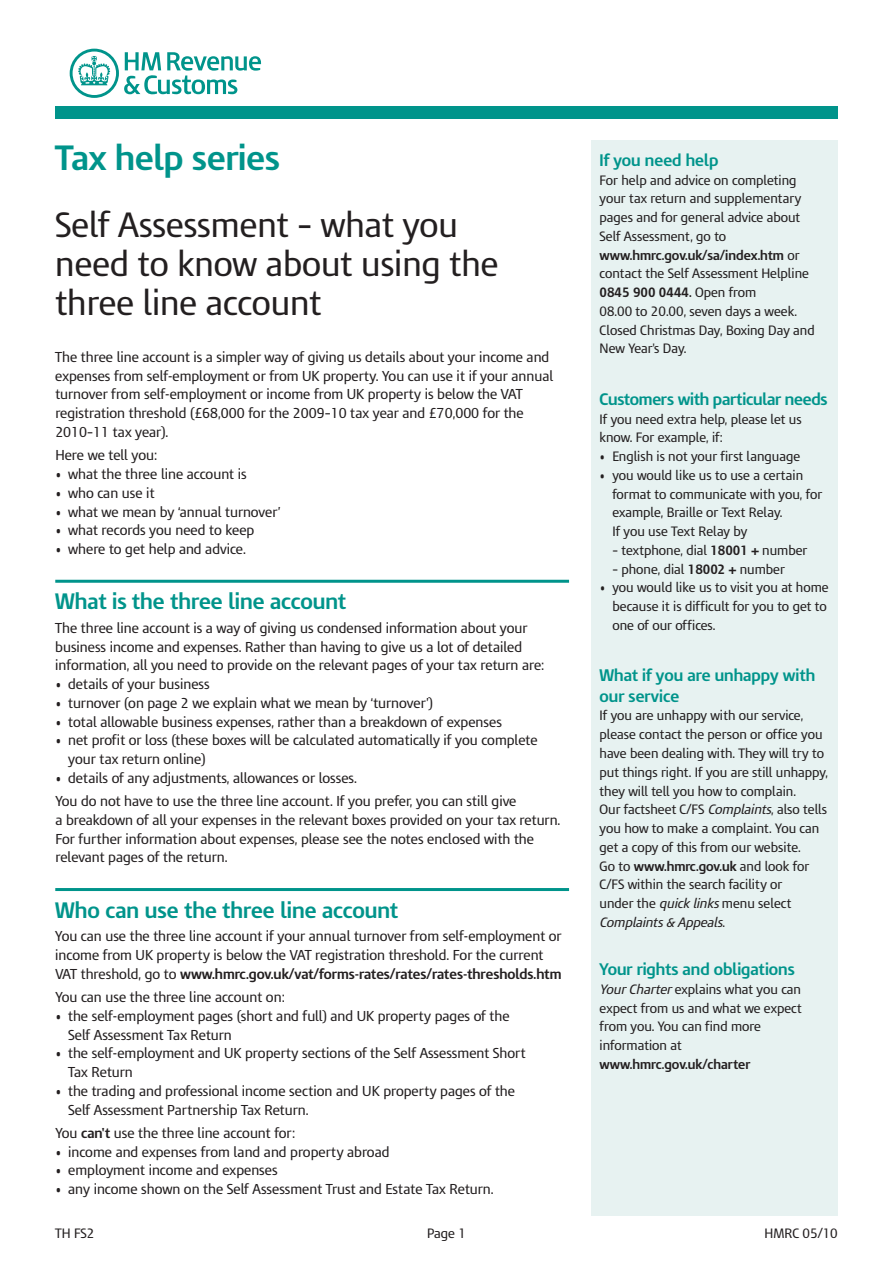
<style>
.page{position:relative;width:893px;height:1263px;background:#fff}
.page>*{position:absolute;margin:0;border:0;box-sizing:border-box;transform-origin:0 0}
.t1{font:33px/39px "IR Modena";color:#231f20}
.t2{font:700 33px "IR Modena";color:#00948b}
.t3{font:700 21px "IR Modena";color:#00948b}
.t4{font:700 15.75px/20.2px "IR Modena";color:#00948b}
.t5{font:700 15.75px "IR Modena";letter-spacing:-.02em;color:#00948b}
.t6{font:13.5px/18.8px "IR Modena";color:#231f20}
.t7{font:12.75px/18.8px "IR Modena";color:#231f20}
.t8{font:700 12.75px "IR Modena";color:#231f20}
.s1{font-weight:700}
.s2{font-style:italic}
</style>
<div class="page">
<div style="left:591px;top:140px;width:247px;height:1076px;background:#e7f2f1"></div>
<div style="left:55px;top:106px;width:783px;height:13px;background:#00948b"></div>
<hr style="left:55px;top:580px;width:514px;height:3px;background:#00948b">
<hr style="left:55px;top:888px;width:514px;height:3px;background:#00948b">
<svg style="left:70px;top:49px;width:191px;height:49px"></svg>
<h1 class="t2" style="left:55px;top:145px;width:226px">Tax help series</h1>
<h1 class="t1" style="left:55px;top:209px;width:445px">Self Assessment – what you need to know about using the three line account</h1>
<p class="t6" style="left:55px;top:349px;width:499px">The three line account is a simpler way of giving us details about your income and expenses from self-employment or from UK property. You can use it if your annual turnover from self-employment or income from UK property is below the VAT registration threshold (£68,000 for the 2009–10 tax year and £70,000 for the 2010–11 tax year).</p>
<p class="t6" style="left:55px;top:447px;width:104px">Here we tell you:</p>
<p class="t6" style="left:55px;top:466px;width:193px">• what the three line account is</p>
<p class="t6" style="left:55px;top:485px;width:101px">• who can use it</p>
<p class="t6" style="left:55px;top:504px;width:227px">• what we mean by ‘annual turnover’</p>
<p class="t6" style="left:55px;top:522px;width:201px">• what records you need to keep</p>
<p class="t6" style="left:55px;top:541px;width:192px">• where to get help and advice.</p>
<h3 class="t3" style="left:55px;top:594px;width:292px">What is the three line account</h3>
<p class="t6" style="left:55px;top:620px;width:491px">The three line account is a way of giving us condensed information about your business income and expenses. Rather than having to give us a lot of detailed information, all you need to provide on the relevant pages of your tax return are:</p>
<p class="t6" style="left:55px;top:676px;width:156px">• details of your business</p>
<p class="t6" style="left:55px;top:695px;width:379px">• turnover (on page 2 we explain what we mean by ‘turnover’)</p>
<p class="t6" style="left:55px;top:713px;width:448px">• total allowable business expenses, rather than a breakdown of expenses</p>
<p class="t6" style="left:68px;top:732px;width:471px;text-indent:-13px">• net profit or loss (these boxes will be calculated automatically if you complete your tax return online)</p>
<p class="t6" style="left:55px;top:767px;width:463px;line-height:23.4px">• details of any adjustments, allowances or losses.<br>You do not have to use the three line account. If you prefer, you can still give</p>
<p class="t6" style="left:55px;top:812px;width:506px">a breakdown of all your expenses in the relevant boxes provided on your tax return.</p>
<p class="t6" style="left:55px;top:831px;width:480px">For further information about expenses, please see the notes enclosed with the relevant pages of the return.</p>
<h3 class="t3" style="left:55px;top:902px;width:344px">Who can use the three line account</h3>
<p class="t6" style="left:55px;top:928px;width:508px">You can use the three line account if your annual turnover from self-employment or income from UK property is below the VAT registration threshold. For the current<br>VAT threshold, go to <span class="s1">www.hmrc.gov.uk/vat/forms-rates/rates/rates-thresholds.htm</span></p>
<p class="t6" style="left:55px;top:989px;width:231px">You can use the three line account on:</p>
<p class="t6" style="left:68px;top:1008px;width:443px;text-indent:-13px">• the self-employment pages (short and full) and UK property pages of the<br>Self Assessment Tax Return</p>
<p class="t6" style="left:68px;top:1045px;width:459px;text-indent:-13px">• the self-employment and UK property sections of the Self Assessment Short<br>Tax Return</p>
<p class="t6" style="left:55px;top:1083px;width:461px">• the trading and professional income section and UK property pages of the</p>
<p class="t6" style="left:55px;top:1099px;width:255px;line-height:23.4px;text-indent:13px">Self Assessment Partnership Tax Return.<br>You <span class="s1">can't</span> use the three line account for:</p>
<p class="t6" style="left:55px;top:1144px;width:336px">• income and expenses from land and property abroad</p>
<p class="t6" style="left:55px;top:1162px;width:224px">• employment income and expenses</p>
<p class="t6" style="left:55px;top:1181px;width:440px">• any income shown on the Self Assessment Trust and Estate Tax Return.</p>
<h5 class="t4" style="left:600px;top:151px;width:120px">If you need help</h5>
<p class="t7" style="left:600px;top:172px;width:211px">For help and advice on completing your tax return and supplementary pages and for general advice about<br>Self Assessment, go to <span class="s1">www.hmrc.gov.uk/sa/index.htm</span> or contact the Self Assessment Helpline<br><span class="s1">0845 900 0444.</span> Open from</p>
<p class="t7" style="left:600px;top:303px;width:217px">08.00 to 20.00, seven days a week.<br>Closed Christmas Day, Boxing Day and<br>New Year's Day.</p>
<h5 class="t5" style="left:600px;top:393px;width:229px">Customers with particular needs</h5>
<p class="t7" style="left:600px;top:411px;width:204px">If you need extra help, please let us know. For example, if:</p>
<p class="t7" style="left:600px;top:448px;width:202px">• English is not your first language</p>
<p class="t7" style="left:612px;top:467px;width:211px;text-indent:-13px">• you would like us to use a certain format to communicate with you, for example, Braille or Text Relay.<br>If you use Text Relay by</p>
<p class="t7" style="left:612px;top:542px;width:196px">– textphone, dial <span class="s1">18001 +</span> number</p>
<p class="t7" style="left:612px;top:561px;width:174px">– phone, dial <span class="s1">18002 +</span> number</p>
<p class="t7" style="left:612px;top:580px;width:218px;text-indent:-13px">• you would like us to visit you at home because it is difficult for you to get to one of our offices.</p>
<h5 class="t4" style="left:600px;top:667px;width:217px">What if you are unhappy with our service</h5>
<p class="t7" style="left:600px;top:708px;width:230px">If you are unhappy with our service, please contact the person or office you have been dealing with. They will try to put things right. If you are still unhappy, they will tell you how to complain.<br>Our factsheet C/FS <span class="s2">Complaints</span>, also tells you how to make a complaint. You can get a copy of this from our website.<br>Go to <span class="s1">www.hmrc.gov.uk</span> and look for C/FS within the search facility or<br>under the <span class="s2">quick links</span> menu select <span class="s2">Complaints &amp; Appeals</span>.</p>
<h5 class="t4" style="left:600px;top:961px;width:197px">Your rights and obligations</h5>
<p class="t7" style="left:600px;top:981px;width:204px"><span class="s2">Your Charter</span> explains what you can expect from us and what we expect from you. You can find more information at</p>
<p class="t8" style="left:600px;top:1059px;width:152px">www.hmrc.gov.uk/charter</p>
<p class="t7" style="left:55px;top:1225px;width:41px">TH FS2</p>
<p class="t7" style="left:427px;top:1225px;width:40px">Page 1</p>
<p class="t7" style="left:764px;top:1225px;width:75px">HMRC 05/10</p>
</div>
